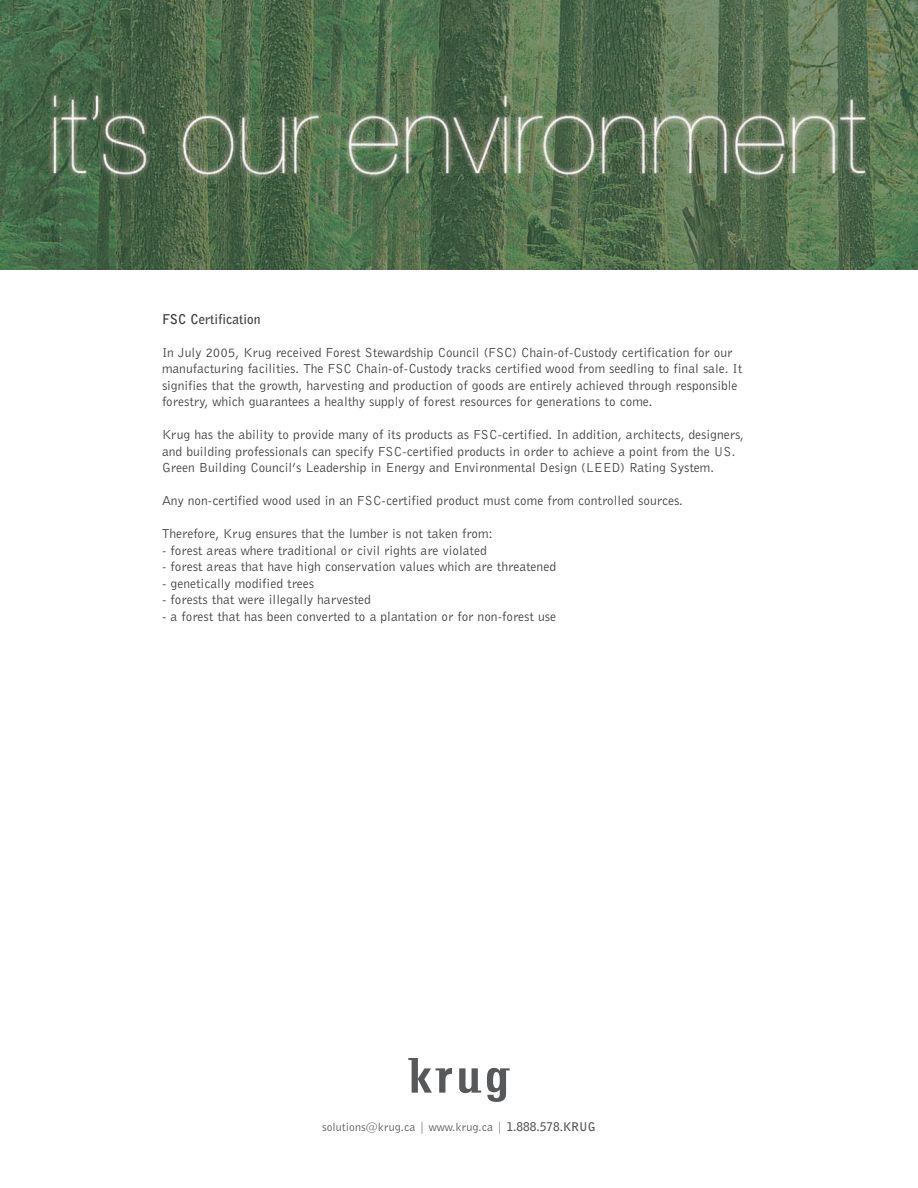
<style>
.page{position:relative;width:918px;height:1188px;background:#fff}
.page>*{position:absolute;margin:0;border:0;box-sizing:border-box;transform-origin:0 0}
.t1{font:13.5px/16.5px "Bell Gothic BT";color:#413e3d}
.t2{font:700 13.5px "Bell Gothic BT";color:#413e3d}
.t3{font:12px "Bell Gothic BT";color:#57585a}
.s1{font-weight:700}
</style>
<div class="page">
<img style="left:0;top:0;width:918px;height:270px">
<svg style="left:408px;top:1058px;width:44px;height:35px"></svg>
<svg style="left:487px;top:1068px;width:23px;height:34px"></svg>
<svg style="left:459px;top:1068px;width:22px;height:25px"></svg>
<p class="t2" style="left:162px;top:314px;width:100px">FSC Certification</p>
<p class="t1" style="left:162px;top:345px;width:582px">In July 2005, Krug received Forest Stewardship Council (FSC) Chain-of-Custody certification for our manufacturing facilities. The FSC Chain-of-Custody tracks certified wood from seedling to final sale. It signifies that the growth, harvesting and production of goods are entirely achieved through responsible forestry, which guarantees a healthy supply of forest resources for generations to come.</p>
<p class="t1" style="left:162px;top:428px;width:584px">Krug has the ability to provide many of its products as FSC-certified. In addition, architects, designers, and building professionals can specify FSC-certified products in order to achieve a point from the US.<br>Green Building Council’s Leadership in Energy and Environmental Design (LEED) Rating System.</p>
<p class="t1" style="left:162px;top:494px;width:523px">Any non-certified wood used in an FSC-certified product must come from controlled sources.</p>
<p class="t1" style="left:162px;top:527px;width:332px">Therefore, Krug ensures that the lumber is not taken from:</p>
<p class="t1" style="left:162px;top:543px;width:326px">- forest areas where traditional or civil rights are violated</p>
<p class="t1" style="left:162px;top:560px;width:396px">- forest areas that have high conservation values which are threatened</p>
<p class="t1" style="left:162px;top:576px;width:154px">- genetically modified trees</p>
<p class="t1" style="left:162px;top:593px;width:210px">- forests that were illegally harvested</p>
<p class="t1" style="left:162px;top:609px;width:396px">- a forest that has been converted to a plantation or for non-forest use</p>
<p class="t3" style="left:322px;top:1123px;width:275px">solutions@krug.ca | www.krug.ca | <span class="s1">1.888.578.KRUG</span></p>
</div>
